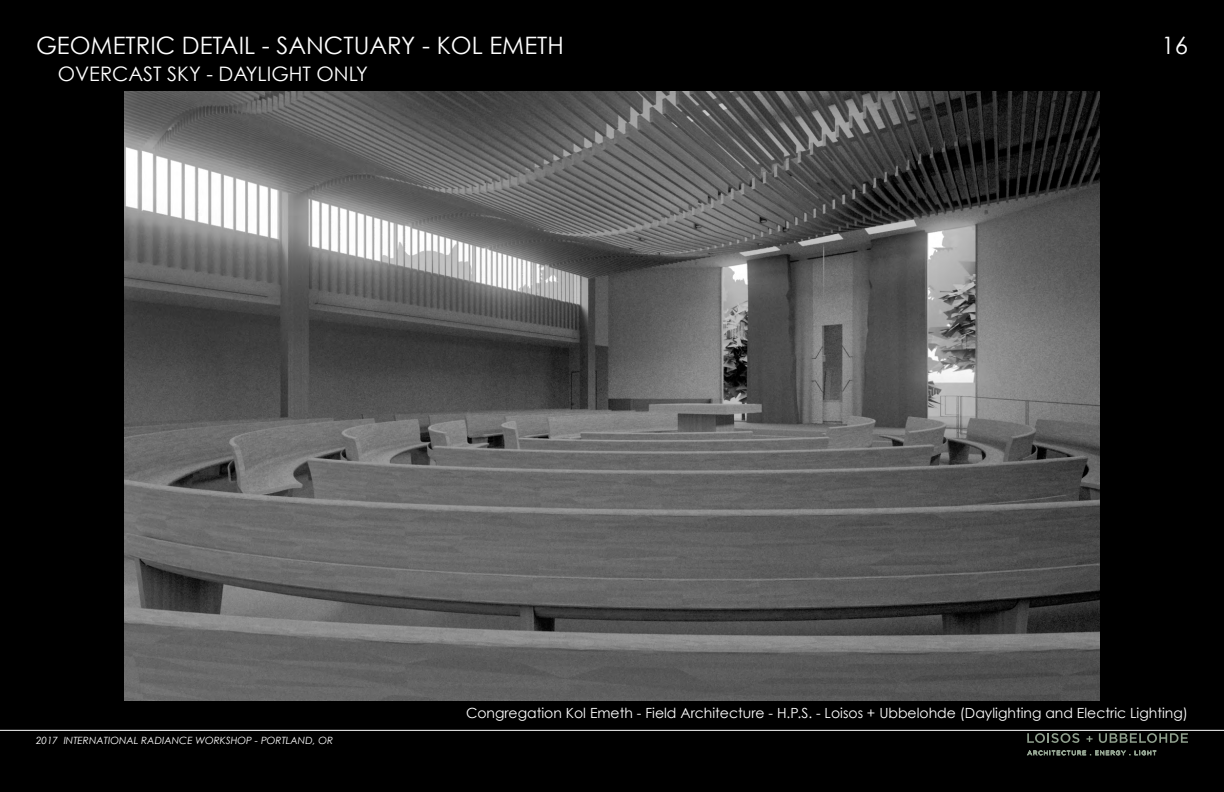
<style>
.page{position:relative;width:1224px;height:792px;background:#000}
.page>*{position:absolute;margin:0;border:0;box-sizing:border-box;transform-origin:0 0}
.t1{font:24px "Century Gothic";color:#fff}
.t2{font:20px "Century Gothic";color:#fff}
.t3{font:14px "Century Gothic";color:#fff}
.t4{font:italic 10px "Century Gothic";color:#fff}
</style>
<div class="page">
<img style="left:125px;top:91px;width:974px;height:610px">
<svg style="left:1027px;top:733px;width:52px;height:10px"></svg>
<svg style="left:1086px;top:736px;width:7px;height:6px"></svg>
<svg style="left:1099px;top:733px;width:89px;height:10px"></svg>
<svg style="left:1027px;top:750px;width:129px;height:5px"></svg>
<hr style="left:0;top:730px;width:1224px;height:1px;background:#fff">
<h1 class="t1" style="left:36px;top:30px;width:529px">GEOMETRIC DETAIL - SANCTUARY - KOL EMETH</h1>
<h2 class="t2" style="left:58px;top:61px;width:312px">OVERCAST SKY - DAYLIGHT ONLY</h2>
<h1 class="t1" style="left:1161px;top:30px;width:28px">16</h1>
<p class="t4" style="left:36px;top:734px;width:299px">2017 INTERNATIONAL RADIANCE WORKSHOP - PORTLAND, OR</p>
<p class="t3" style="left:466px;top:704px;width:724px">Congregation Kol Emeth - Field Architecture - H.P.S. - Loisos + Ubbelohde (Daylighting and Electric Lighting)</p>
</div>
